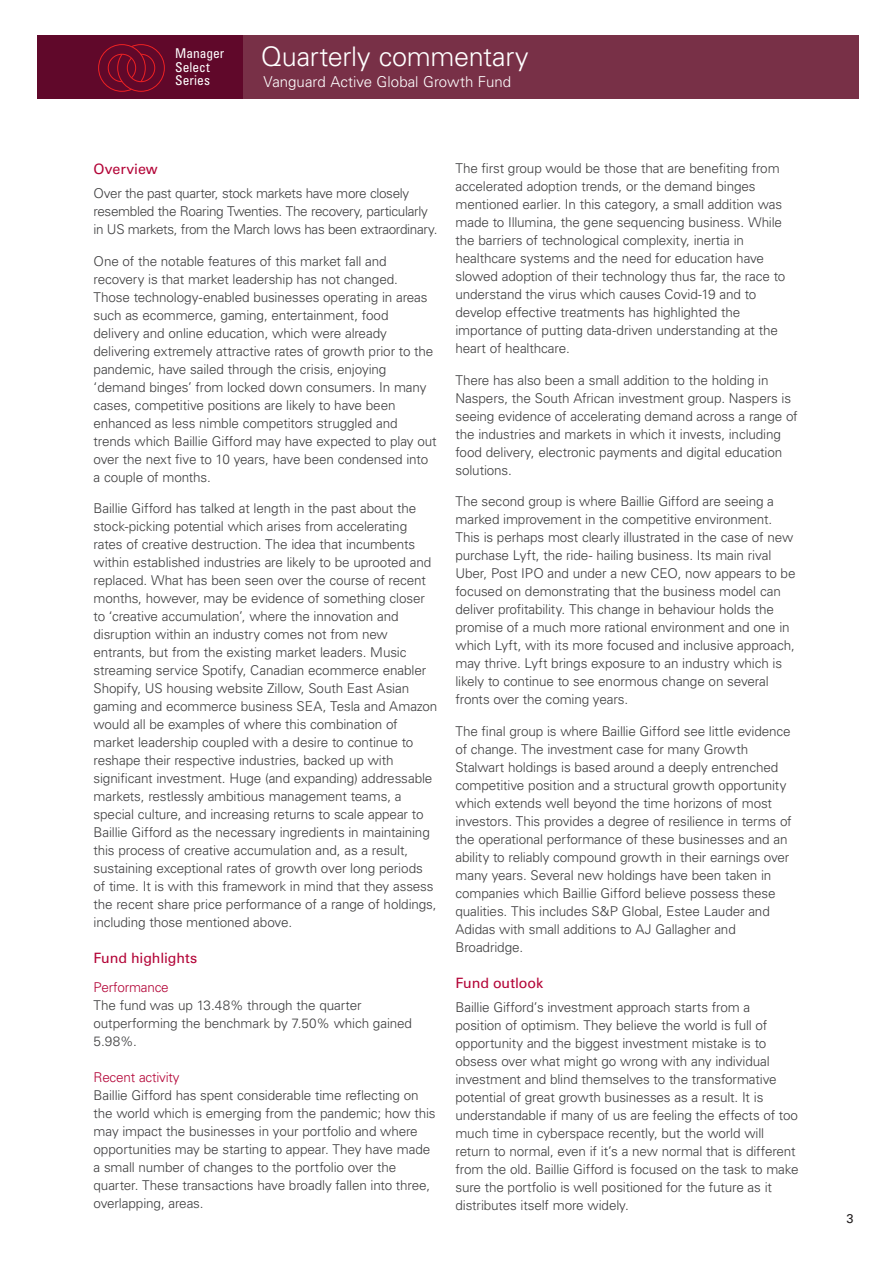
<style>
.page{position:relative;width:893px;height:1263px;background:#fff}
.page>*{position:absolute;margin:0;border:0;box-sizing:border-box;transform-origin:0 0}
.t1{font:300 27px "Univers LT Std";letter-spacing:-.01em;color:#fff}
.t2{font:300 15px "Univers LT Std";color:#fff}
.t3{font:14.25px "Univers LT Std";letter-spacing:-.01em;color:#b30437}
.t4{font:300 13.5px/18px "Univers LT Std";letter-spacing:-.01em;color:#3e3e3f}
.t5{font:300 13.5px "Univers LT Std";letter-spacing:-.015em;color:#b30437}
.t6{font:condensed 13.5px/13.5px "Univers LT Std";color:#fff}
.t7{font:12.75px "Univers LT Std";color:#231f20}
</style>
<div class="page">
<div style="left:208px;top:36px;width:651px;height:63px;background:#783047"></div>
<div style="left:37px;top:36px;width:206px;height:63px;background:#60082a"></div>
<svg style="left:98px;top:44px;width:67px;height:48px"></svg>
<p class="t6" style="left:175px;top:47px;width:51px">Manager<br>Select<br>Series</p>
<h1 class="t1" style="left:261px;top:40px;width:269px">Quarterly commentary</h1>
<p class="t2" style="left:264px;top:73px;width:249px">Vanguard Active Global Growth Fund</p>
<p class="t3" style="left:94px;top:161px;width:66px">Overview</p>
<p class="t4" style="left:94px;top:184px;width:345px">Over the past quarter, stock markets have more closely resembled the Roaring Twenties. The recovery, particularly in US markets, from the March lows has been extraordinary.</p>
<p class="t4" style="left:94px;top:252px;width:345px">One of the notable features of this market fall and recovery is that market leadership has not changed.<br>Those technology-enabled businesses operating in areas such as ecommerce, gaming, entertainment, food delivery and online education, which were already delivering extremely attractive rates of growth prior to the pandemic, have sailed through the crisis, enjoying ‘demand binges’ from locked down consumers. In many cases, competitive positions are likely to have been enhanced as less nimble competitors struggled and trends which Baillie Gifford may have expected to play out over the next five to 10 years, have been condensed into a couple of months.</p>
<p class="t4" style="left:94px;top:499px;width:345px">Baillie Gifford has talked at length in the past about the stock-picking potential which arises from accelerating rates of creative destruction. The idea that incumbents within established industries are likely to be uprooted and replaced. What has been seen over the course of recent months, however, may be evidence of something closer to ‘creative accumulation’, where the innovation and disruption within an industry comes not from new entrants, but from the existing market leaders. Music streaming service Spotify, Canadian ecommerce enabler Shopify, US housing website Zillow, South East Asian gaming and ecommerce business SEA, Tesla and Amazon would all be examples of where this combination of market leadership coupled with a desire to continue to reshape their respective industries, backed up with significant investment. Huge (and expanding) addressable markets, restlessly ambitious management teams, a special culture, and increasing returns to scale appear to Baillie Gifford as the necessary ingredients in maintaining this process of creative accumulation and, as a result, sustaining exceptional rates of growth over long periods of time. It is with this framework in mind that they assess the recent share price performance of a range of holdings, including those mentioned above.</p>
<p class="t3" style="left:94px;top:950px;width:105px">Fund highlights</p>
<p class="t5" style="left:94px;top:979px;width:77px">Performance</p>
<p class="t4" style="left:94px;top:996px;width:320px">The fund was up 13.48% through the quarter outperforming the benchmark by 7.50% which gained<br>5.98%.</p>
<p class="t5" style="left:94px;top:1069px;width:88px">Recent activity</p>
<p class="t4" style="left:94px;top:1086px;width:344px">Baillie Gifford has spent considerable time reflecting on the world which is emerging from the pandemic; how this may impact the businesses in your portfolio and where opportunities may be starting to appear. They have made a small number of changes to the portfolio over the quarter. These transactions have broadly fallen into three, overlapping, areas.</p>
<p class="t4" style="left:455px;top:160px;width:331px">The first group would be those that are benefiting from accelerated adoption trends, or the demand binges mentioned earlier. In this category, a small addition was made to Illumina, the gene sequencing business. While the barriers of technological complexity, inertia in healthcare systems and the need for education have slowed adoption of their technology thus far, the race to understand the virus which causes Covid-19 and to develop effective treatments has highlighted the importance of putting data-driven understanding at the heart of healthcare.</p>
<p class="t4" style="left:455px;top:371px;width:344px">There has also been a small addition to the holding in Naspers, the South African investment group. Naspers is seeing evidence of accelerating demand across a range of the industries and markets in which it invests, including food delivery, electronic payments and digital education solutions.</p>
<p class="t4" style="left:455px;top:493px;width:342px">The second group is where Baillie Gifford are seeing a marked improvement in the competitive environment.<br>This is perhaps most clearly illustrated in the case of new purchase Lyft, the ride- hailing business. Its main rival Uber, Post IPO and under a new CEO, now appears to be focused on demonstrating that the business model can deliver profitability. This change in behaviour holds the promise of a much more rational environment and one in which Lyft, with its more focused and inclusive approach, may thrive. Lyft brings exposure to an industry which is likely to continue to see enormous change on several fronts over the coming years.</p>
<p class="t4" style="left:455px;top:722px;width:338px">The final group is where Baillie Gifford see little evidence of change. The investment case for many Growth Stalwart holdings is based around a deeply entrenched competitive position and a structural growth opportunity which extends well beyond the time horizons of most investors. This provides a degree of resilience in terms of the operational performance of these businesses and an ability to reliably compound growth in their earnings over many years. Several new holdings have been taken in companies which Baillie Gifford believe possess these qualities. This includes S&amp;P Global, Estee Lauder and Adidas with small additions to AJ Gallagher and Broadridge.</p>
<p class="t3" style="left:455px;top:974px;width:89px">Fund outlook</p>
<p class="t4" style="left:455px;top:998px;width:345px">Baillie Gifford’s investment approach starts from a position of optimism. They believe the world is full of opportunity and the biggest investment mistake is to obsess over what might go wrong with any individual investment and blind themselves to the transformative potential of great growth businesses as a result. It is understandable if many of us are feeling the effects of too much time in cyberspace recently, but the world will return to normal, even if it’s a new normal that is different from the old. Baillie Gifford is focused on the task to make sure the portfolio is well positioned for the future as it distributes itself more widely.</p>
<p class="t7" style="left:846px;top:1210px;width:9px">3</p>
</div>
